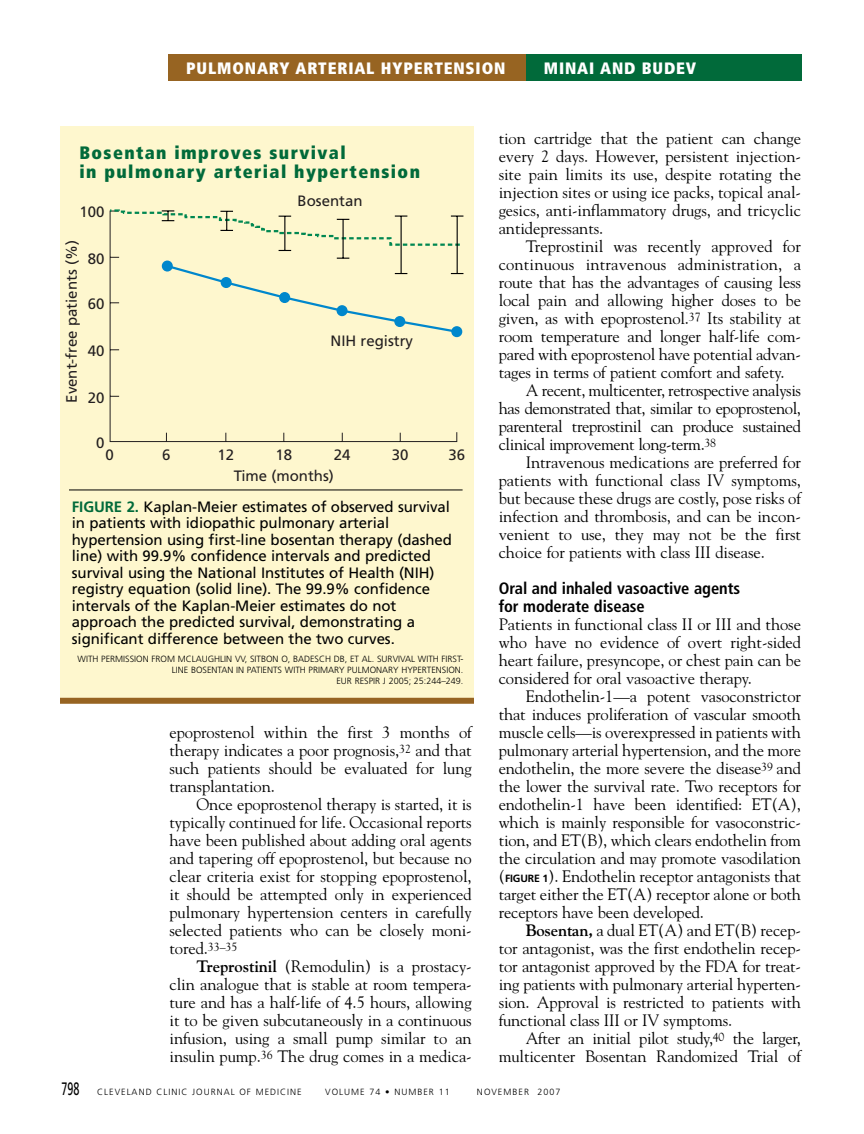
<style>
.page{position:relative;width:864px;height:1134px;background:#fff}
.page>*{position:absolute;margin:0;border:0;box-sizing:border-box;transform-origin:0 0}
.t1{font:900 condensed 18px/19.5px "Frutiger";letter-spacing:.08em;color:#016a3a}
.t2{font:16.5px/18px "Goudy";letter-spacing:-.005em;color:#000;text-align:justify}
.t3{font:700 condensed 16.5px/18px "Frutiger";letter-spacing:-.005em;color:#000}
.t4{font:900 condensed 16.5px "Frutiger";letter-spacing:.05em;color:#fff}
.t5{font:15px/16.5px "Frutiger";letter-spacing:-.005em;color:#000}
.t6{font:15px "Frutiger";color:#231f20}
.t7{font:300 9px/10.8px "Frutiger";color:#000;text-align:right}
.t8{font:300 9px "Frutiger";letter-spacing:.11em;color:#000}
.s1{font-weight:700;color:#016a3a}
.s2{font-weight:700}
.s3{font-family:"Frutiger";font-weight:700;font-size:10.5px}
.s4{font-weight:400;font-size:18px}
</style>
<div class="page">
<div style="left:524px;top:54px;width:278px;height:27px;background:#016a3a"></div>
<div style="left:168px;top:54px;width:358px;height:27px;background:#976422"></div>
<div style="left:60px;top:126px;width:414px;height:576px;background:#fef7ce"></div>
<svg style="left:109px;top:251px;width:349px;height:191px"></svg>
<hr style="left:343px;top:219px;width:1px;height:39px;background:#000">
<hr style="left:401px;top:216px;width:1px;height:58px;background:#000">
<svg style="left:109px;top:209px;width:354px;height:42px"></svg>
<svg style="left:165px;top:258px;width:298px;height:76px"></svg>
<hr style="left:457px;top:216px;width:1px;height:58px;background:#000">
<div style="left:163px;top:261px;width:9px;height:10px;background:#0087cc;border-radius:50%"></div>
<div style="left:162px;top:261px;width:11px;height:11px;border:2px solid #0087cc;border-radius:50%"></div>
<div style="left:221px;top:278px;width:10px;height:9px;background:#0087cc;border-radius:50%"></div>
<div style="left:221px;top:277px;width:11px;height:11px;border:2px solid #0087cc;border-radius:50%"></div>
<div style="left:280px;top:293px;width:9px;height:9px;background:#0087cc;border-radius:50%"></div>
<div style="left:279px;top:292px;width:11px;height:11px;border:2px solid #0087cc;border-radius:50%"></div>
<div style="left:337px;top:306px;width:10px;height:9px;background:#0087cc;border-radius:50%"></div>
<div style="left:337px;top:305px;width:11px;height:11px;border:2px solid #0087cc;border-radius:50%"></div>
<div style="left:395px;top:317px;width:10px;height:9px;background:#0087cc;border-radius:50%"></div>
<div style="left:394px;top:316px;width:11px;height:11px;border:2px solid #0087cc;border-radius:50%"></div>
<div style="left:452px;top:327px;width:10px;height:9px;background:#0087cc;border-radius:50%"></div>
<div style="left:451px;top:326px;width:11px;height:11px;border:2px solid #0087cc;border-radius:50%"></div>
<hr style="left:69px;top:490px;width:394px;height:1px;background:#000">
<div style="left:60px;top:698px;width:414px;height:6px;background:#976422"></div>
<p class="t4" style="left:186px;top:61px;width:321px">PULMONARY ARTERIAL HYPERTENSION</p>
<p class="t4" style="left:544px;top:61px;width:154px">MINAI AND BUDEV</p>
<p class="t1" style="left:80px;top:144px;width:342px">Bosentan improves survival<br>in pulmonary arterial hypertension</p>
<p class="t6" style="left:79px;top:206px;width:27px">100</p>
<p class="t6" style="left:66px;top:403px;width:164px;rotate:-90deg">Event-free patients (%)</p>
<p class="t6" style="left:88px;top:252px;width:18px">80</p>
<p class="t6" style="left:88px;top:298px;width:18px">60</p>
<p class="t6" style="left:88px;top:345px;width:18px">40</p>
<p class="t6" style="left:88px;top:391px;width:18px">20</p>
<p class="t6" style="left:298px;top:194px;width:67px">Bosentan</p>
<p class="t6" style="left:331px;top:335px;width:84px">NIH registry</p>
<p class="t6" style="left:96px;top:436px;width:10px">0</p>
<p class="t6" style="left:106px;top:449px;width:10px">0</p>
<p class="t6" style="left:162px;top:449px;width:10px">6</p>
<p class="t6" style="left:218px;top:449px;width:18px">12</p>
<p class="t6" style="left:275px;top:449px;width:18px">18</p>
<p class="t6" style="left:334px;top:449px;width:18px">24</p>
<p class="t6" style="left:392px;top:449px;width:18px">30</p>
<p class="t6" style="left:448px;top:449px;width:18px">36</p>
<p class="t6" style="left:234px;top:470px;width:102px">Time (months)</p>
<p class="t5" style="left:72px;top:499px;width:382px"><span class="s1">FIGURE 2.</span> Kaplan-Meier estimates of observed survival in patients with idiopathic pulmonary arterial hypertension using first-line bosentan therapy (dashed line) with 99.9% confidence intervals and predicted survival using the National Institutes of Health (NIH) registry equation (solid line). The 99.9% confidence intervals of the Kaplan-Meier estimates do not approach the predicted survival, demonstrating a significant difference between the two curves.</p>
<p class="t7" style="left:78px;top:655px;width:387px">WITH PERMISSION FROM MCLAUGHLIN VV, SITBON O, BADESCH DB, ET AL. SURVIVAL WITH FIRST-<br>LINE BOSENTAN IN PATIENTS WITH PRIMARY PULMONARY HYPERTENSION.<br>EUR RESPIR J 2005; 25:244–249.</p>
<p class="t2" style="left:169px;top:725px;width:304px">epoprostenol within the first 3 months of therapy indicates a poor prognosis,<sup>32</sup> and that such patients should be evaluated for lung transplantation.</p>
<p class="t2" style="left:169px;top:797px;width:304px;text-indent:27px">Once epoprostenol therapy is started, it is typically continued for life. Occasional reports have been published about adding oral agents and tapering off epoprostenol, but because no clear criteria exist for stopping epoprostenol, it should be attempted only in experienced pulmonary hypertension centers in carefully selected patients who can be closely moni&shy;tored.<sup>33–35</sup></p>
<p class="t2" style="left:169px;top:959px;width:304px;text-indent:27px"><span class="s2">Treprostinil</span> (Remodulin) is a prostacy&shy;clin analogue that is stable at room tempera&shy;ture and has a half-life of 4.5 hours, allowing it to be given subcutaneously in a continuous infusion, using a small pump similar to an insulin pump.<sup>36</sup> The drug comes in a medica-</p>
<p class="t2" style="left:499px;top:131px;width:304px">tion cartridge that the patient can change every 2 days. However, persistent injection&shy;site pain limits its use, despite rotating the injection sites or using ice packs, topical anal&shy;gesics, anti-inflammatory drugs, and tricyclic antidepressants.</p>
<p class="t2" style="left:499px;top:239px;width:304px;text-indent:27px">Treprostinil was recently approved for continuous intravenous administration, a route that has the advantages of causing less local pain and allowing higher doses to be given, as with epoprostenol.<sup>37</sup> Its stability at room temperature and longer half-life com&shy;pared with epoprostenol have potential advan&shy;tages in terms of patient comfort and safety.</p>
<p class="t2" style="left:499px;top:383px;width:304px;text-indent:27px">A recent, multicenter, retrospective analysis has demonstrated that, similar to epoprostenol, parenteral treprostinil can produce sustained clinical improvement long-term.<sup>38</sup></p>
<p class="t2" style="left:499px;top:455px;width:304px;text-indent:27px">Intravenous medications are preferred for patients with functional class IV symptoms, but because these drugs are costly, pose risks of infection and thrombosis, and can be incon&shy;venient to use, they may not be the first choice for patients with class III disease.</p>
<p class="t3" style="left:499px;top:581px;width:243px">Oral and inhaled vasoactive agents for moderate disease</p>
<p class="t2" style="left:499px;top:617px;width:304px">Patients in functional class II or III and those who have no evidence of overt right-sided heart failure, presyncope, or chest pain can be considered for oral vasoactive therapy.</p>
<p class="t2" style="left:499px;top:689px;width:304px;text-indent:27px">Endothelin-1—a potent vasoconstrictor that induces proliferation of vascular smooth muscle cells—is overexpressed in patients with pulmonary arterial hypertension, and the more endothelin, the more severe the disease<sup>39</sup> and the lower the survival rate. Two receptors for endothelin-1 have been identified: ET(A), which is mainly responsible for vasoconstric&shy;tion, and ET(B), which clears endothelin from the circulation and may promote vasodilation (<span class="s3">FIGURE 1</span>). Endothelin receptor antagonists that target either the ET(A) receptor alone or both receptors have been developed.</p>
<p class="t2" style="left:499px;top:923px;width:304px;text-indent:27px"><span class="s2">Bosentan,</span> a dual ET(A) and ET(B) recep&shy;tor antagonist, was the first endothelin recep&shy;tor antagonist approved by the FDA for treat&shy;ing patients with pulmonary arterial hyperten&shy;sion. Approval is restricted to patients with functional class III or IV symptoms.</p>
<p class="t2" style="left:499px;top:1031px;width:304px;text-align:right">After an initial pilot study,<sup>40</sup> the larger, multicenter Bosentan Randomized Trial of</p>
<p class="t8" style="left:62px;top:1088px;width:242px"><span class="s4">798</span> CLEVELAND CLINIC JOURNAL OF MEDICINE</p>
<p class="t8" style="left:325px;top:1088px;width:126px">VOLUME 74 • NUMBER 11</p>
<p class="t8" style="left:477px;top:1088px;width:85px">NOVEMBER 2007</p>
</div>
